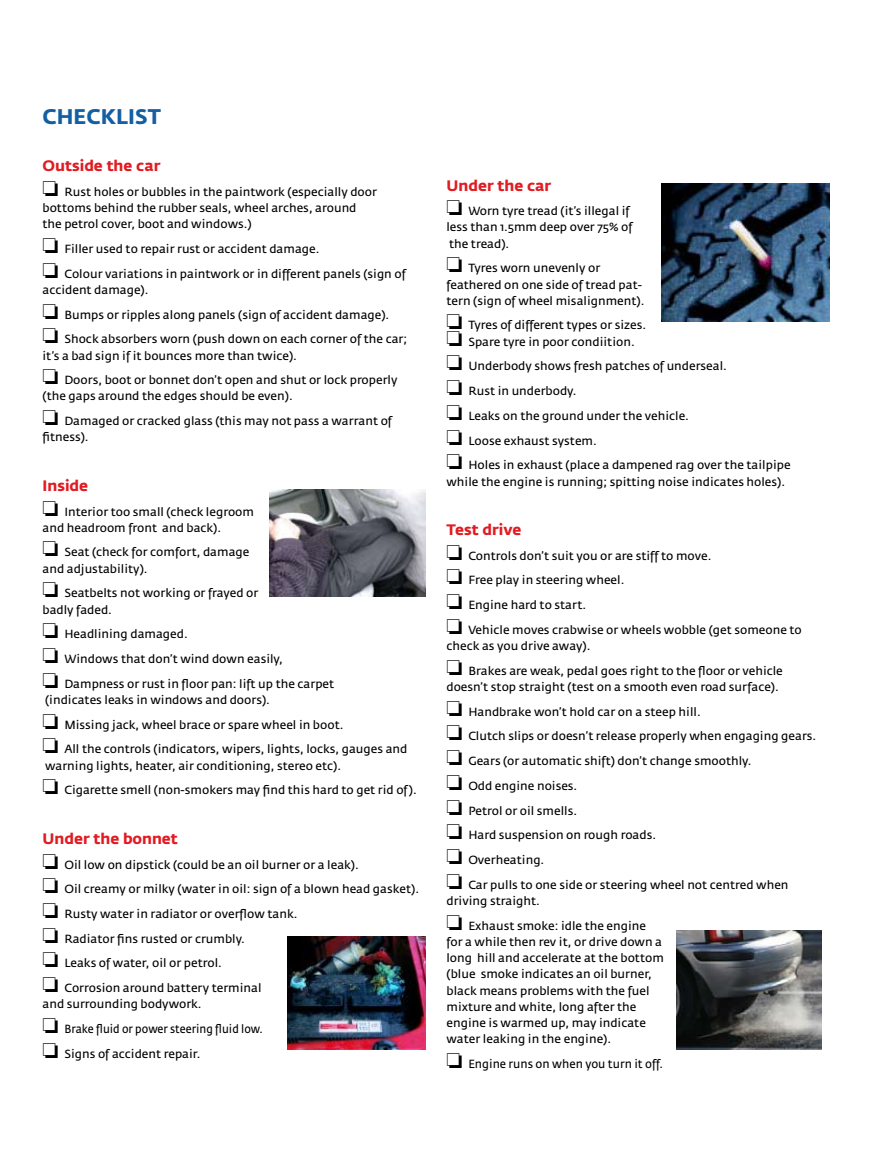
<style>
.page{position:relative;width:893px;height:1170px;background:#fff}
.page>*{position:absolute;margin:0;border:0;box-sizing:border-box;transform-origin:0 0}
.t1{font:21px "Fedra Sans Bold TF";color:#125fa3}
.t2{font:700 15px "Fedra Sans";color:#e11b22}
.t3{font:15px "Fedra Sans Bold TF";color:#e11b22}
.t4{font:11.7px/24.8px "Fedra Sans";color:#000}
.t5{font:11.7px "Fedra Sans";color:#000;scale:.95 1}
</style>
<div class="page">
<img style="left:676px;top:930px;width:145px;height:119px">
<img style="left:269px;top:489px;width:156px;height:107px">
<img style="left:662px;top:183px;width:168px;height:138px">
<img style="left:288px;top:936px;width:137px;height:113px">
<h1 class="t1" style="left:43px;top:104px;width:120px">CHECKLIST</h1>
<p class="t3" style="left:43px;top:157px;width:119px">Outside the car</p>
<p class="t4" style="left:43px;top:184px;width:336px;line-height:16.2px">❏ Rust holes or bubbles in the paintwork (especially door bottoms behind the rubber seals, wheel arches, around the petrol cover, boot and windows.)</p>
<p class="t4" style="left:43px;top:237px;width:365px">❏ Filler used to repair rust or accident damage.<br>❏ Colour variations in paintwork or in different panels (sign of</p>
<p class="t4" style="left:43px;top:278px;width:366px">accident damage).<br>❏ Bumps or ripples along panels (sign of accident damage). ❏ Shock absorbers worn (push down on each corner of the car;</p>
<p class="t4" style="left:43px;top:343px;width:356px">it’s a bad sign if it bounces more than twice).<br>❏ Doors, boot or bonnet don’t open and shut or lock properly</p>
<p class="t4" style="left:43px;top:384px;width:351px">(the gaps around the edges should be even).<br>❏ Damaged or cracked glass (this may not pass a warrant of</p>
<p class="t4" style="left:43px;top:425px;width:48px">fitness).</p>
<p class="t3" style="left:43px;top:476px;width:47px">Inside</p>
<p class="t4" style="left:43px;top:503px;width:213px;line-height:16.2px">❏ Interior too small (check legroom and headroom front and back).</p>
<p class="t4" style="left:43px;top:544px;width:208px;line-height:16.2px">❏ Seat (check for comfort, damage and adjustability).</p>
<p class="t4" style="left:43px;top:585px;width:217px;line-height:16.2px">❏ Seatbelts not working or frayed or badly faded.</p>
<p class="t4" style="left:43px;top:622px;width:293px">❏ Headlining damaged.<br>❏ Windows that don’t wind down easily,<br>❏ Dampness or rust in floor pan: lift up the carpet</p>
<p class="t4" style="left:43px;top:687px;width:366px">(indicates leaks in windows and doors).<br>❏ Missing jack, wheel brace or spare wheel in boot.<br>❏ All the controls (indicators, wipers, lights, locks, gauges and</p>
<p class="t4" style="left:43px;top:753px;width:376px">warning lights, heater, air conditioning, stereo etc).<br>❏ Cigarette smell (non-smokers may find this hard to get rid of).</p>
<p class="t2" style="left:43px;top:829px;width:137px">Under the bonnet</p>
<p class="t4" style="left:43px;top:852px;width:378px">❏ Oil low on dipstick (could be an oil burner or a leak).<br>❏ Oil creamy or milky (water in oil: sign of a blown head gasket). ❏ Rusty water in radiator or overflow tank.<br>❏ Radiator fins rusted or crumbly.<br>❏ Leaks of water, oil or petrol.<br>❏ Corrosion around battery terminal</p>
<p class="t4" style="left:43px;top:992px;width:222px">and surrounding bodywork.<br>❏ Brake fluid or power steering fluid low. ❏ Signs of accident repair.</p>
<p class="t2" style="left:446px;top:176px;width:106px">Under the car</p>
<p class="t4" style="left:446px;top:203px;width:188px;line-height:16.2px">❏ Worn tyre tread (it’s illegal if less than 1.5mm deep over 75% of the tread).</p>
<p class="t4" style="left:446px;top:260px;width:199px;line-height:16.2px">❏ Tyres worn unevenly or feathered on one side of tread pat&shy;tern (sign of wheel misalignment).</p>
<p class="t4" style="left:446px;top:317px;width:201px;line-height:16.2px">❏ Tyres of different types or sizes. ❏ Spare tyre in poor condiition.</p>
<p class="t4" style="left:446px;top:354px;width:346px">❏ Underbody shows fresh patches of underseal.<br>❏ Rust in underbody.<br>❏ Leaks on the ground under the vehicle.<br>❏ Loose exhaust system.<br>❏ Holes in exhaust (place a dampened rag over the tailpipe</p>
<p class="t4" style="left:446px;top:469px;width:340px">while the engine is running; spitting noise indicates holes).</p>
<p class="t2" style="left:446px;top:520px;width:76px">Test drive</p>
<p class="t4" style="left:446px;top:543px;width:357px">❏ Controls don’t suit you or are stiff to move.<br>❏ Free play in steering wheel.<br>❏ Engine hard to start.<br>❏ Vehicle moves crabwise or wheels wobble (get someone to</p>
<p class="t4" style="left:446px;top:633px;width:338px">check as you drive away).<br>❏ Brakes are weak, pedal goes right to the floor or vehicle</p>
<p class="t4" style="left:446px;top:674px;width:371px">doesn’t stop straight (test on a smooth even road surface).<br>❏ Handbrake won’t hold car on a steep hill.<br>❏ Clutch slips or doesn’t release properly when engaging gears. ❏ Gears (or automatic shift) don’t change smoothly.<br>❏ Odd engine noises.<br>❏ Petrol or oil smells.<br>❏ Hard suspension on rough roads.<br>❏ Overheating.<br>❏ Car pulls to one side or steering wheel not centred when</p>
<p class="t4" style="left:446px;top:888px;width:201px">driving straight.<br>❏ Exhaust smoke: idle the engine</p>
<p class="t4" style="left:446px;top:933px;width:219px;line-height:16.2px">for a while then rev it, or drive down a long hill and accelerate at the bottom (blue smoke indicates an oil burner, black means problems with the fuel mixture and white, long after the engine is warmed up, may indicate water leaking in the engine).</p>
<p class="t5" style="left:446px;top:1057px;width:229px">❏ Engine runs on when you turn it off.</p>
</div>
